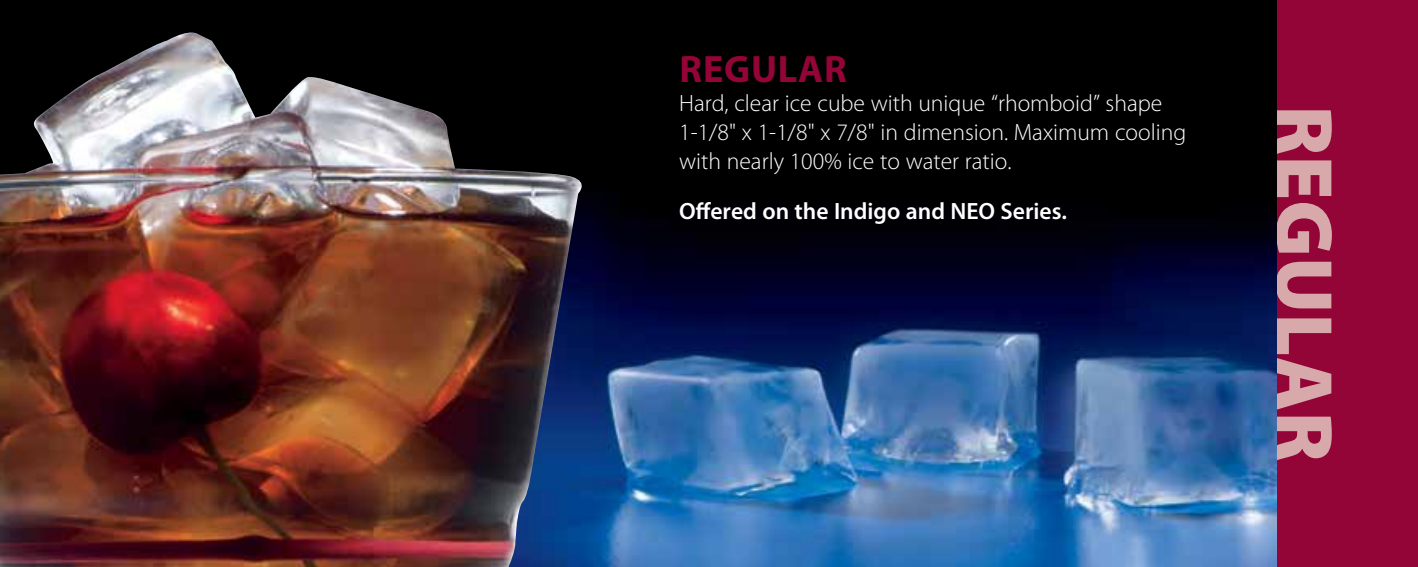
<style>
.page{position:relative;width:1418px;height:567px;background:#fff}
.page>*{position:absolute;margin:0;border:0;box-sizing:border-box;transform-origin:0 0}
.t1{font:900 81.23px "Myriad Pro";color:#d7a9aa}
.t2{font:700 38.25px "Myriad Pro";letter-spacing:.02em;color:#930437}
.t3{font:300 23.62px/29.2px "Myriad Pro";color:#fff}
.t4{font:600 23.62px "Myriad Pro";color:#fff}
</style>
<div class="page">
<div style="left:1262px;top:0;width:156px;height:567px;background:#930437"></div>
<img style="left:0;top:0;width:1276px;height:567px">
<img style="left:0;top:33px;width:589px;height:534px">
<h2 class="t2" style="left:679px;top:44px;width:169px">REGULAR</h2>
<p class="t3" style="left:679px;top:89px;width:485px">Hard, clear ice cube with unique “rhomboid” shape</p>
<p class="t3" style="left:679px;top:118px;width:508px">1-1/8" x 1-1/8" x 7/8" in dimension. Maximum cooling with nearly 100% ice to water ratio.</p>
<p class="t4" style="left:679px;top:196px;width:389px">Offered on the Indigo and NEO Series.</p>
<h1 class="t1" style="left:1358px;top:105px;width:358px;rotate:90deg">REGULAR</h1>
</div>
